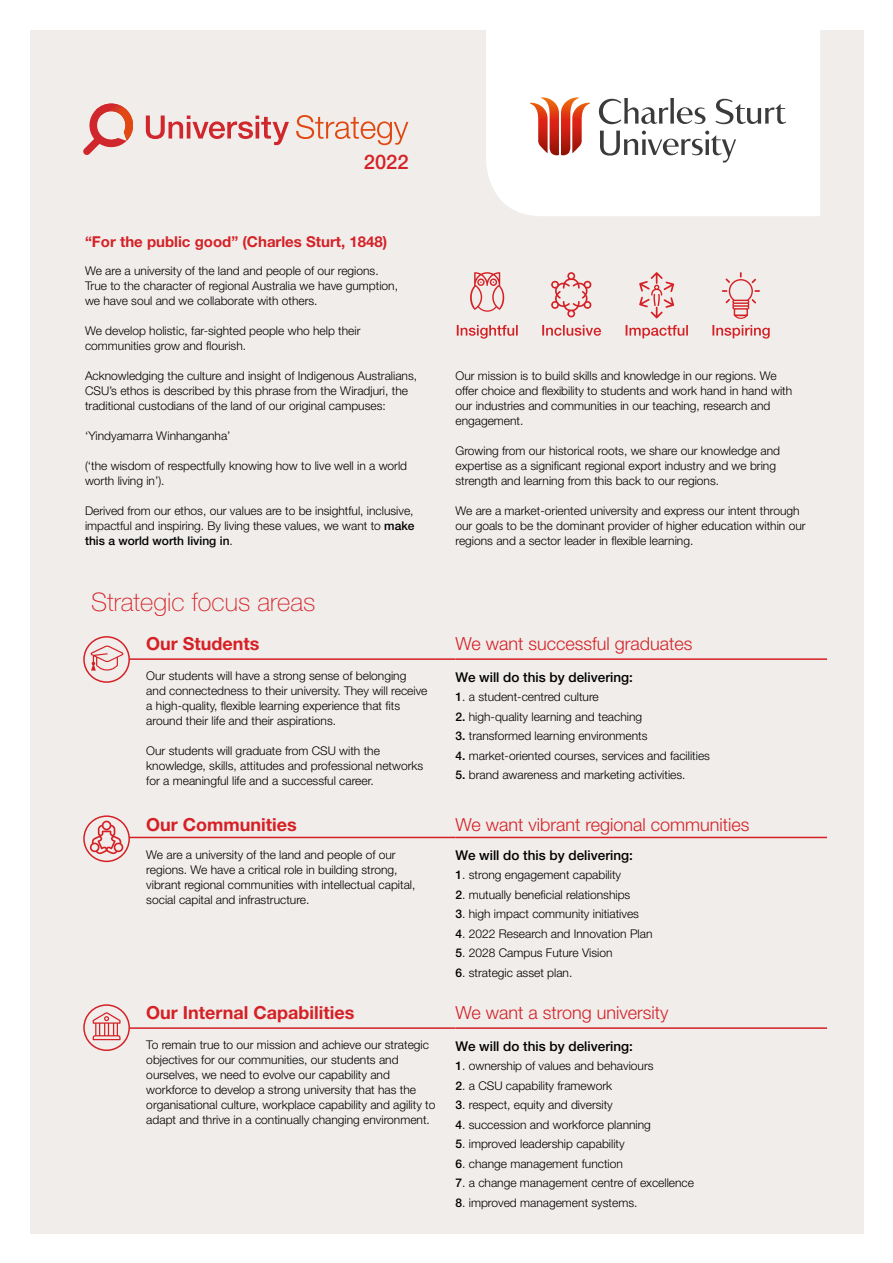
<style>
.page{position:relative;width:893px;height:1263px;background:#fff}
.page>*{position:absolute;margin:0;border:0;box-sizing:border-box;transform-origin:0 0}
.COVER_Heading_1{font:100 25.5px "Helvetica Neue LT Std";color:#d52126}
.COVER_Heading_1-2{font:500 20.1px "Helvetica Neue LT Std";color:#d52126}
.COVER_Subheading{font:300 18px "Helvetica Neue LT Std";color:#d52126}
.COVER_Subheading-2{font:700 18px "Helvetica Neue LT Std";color:#d52126}
.COVER_Subheading-3{font:700 15px "Helvetica Neue LT Std";color:#d52126}
.Body_text_space_afte{font:500 13.5px "Helvetica Neue LT Std";color:#000}
.Body_text_space_afte-2{font:300 12px/15px "Helvetica Neue LT Std";color:#000}
.s1{font-weight:500}
</style>
<div class="page">
<div style="left:30px;top:30px;width:833px;height:1203px;background:#f0edeb"></div>
<svg style="left:83px;top:103px;width:50px;height:52px"></svg>
<svg style="left:146px;top:116px;width:143px;height:29px"></svg>
<svg style="left:296px;top:115px;width:112px;height:30px"></svg>
<div style="left:486px;top:30px;width:334px;height:186px;background:#fff"></div>
<svg style="left:599px;top:98px;width:106px;height:26px;background:#cacaca"></svg>
<svg style="left:600px;top:131px;width:136px;height:32px;background:#d5d5d5"></svg>
<svg style="left:716px;top:99px;width:70px;height:25px;background:#c9c9c9"></svg>
<svg style="left:530px;top:97px;width:60px;height:58px;background:#e38e80"></svg>
<hr style="left:85px;top:658px;width:370px;height:2px;background:#d52126">
<hr style="left:455px;top:658px;width:372px;height:2px;background:#d52126">
<hr style="left:85px;top:837px;width:370px;height:1px;background:#d52126">
<hr style="left:455px;top:837px;width:372px;height:1px;background:#d52126">
<hr style="left:85px;top:1027px;width:370px;height:2px;background:#d52126">
<hr style="left:455px;top:1027px;width:372px;height:2px;background:#d52126">
<div style="left:84px;top:637px;width:45px;height:45px;background:#f0edeb;border-radius:50%"></div>
<div style="left:83px;top:636px;width:47px;height:47px;border:2px solid #d52126;border-radius:50%"></div>
<svg style="left:91px;top:645px;width:32px;height:25px"></svg>
<svg style="left:84px;top:816px;width:45px;height:45px"></svg>
<div style="left:83px;top:815px;width:47px;height:47px;border:2px solid #d52126;border-radius:50%"></div>
<svg style="left:89px;top:821px;width:35px;height:34px"></svg>
<svg style="left:84px;top:1005px;width:45px;height:45px"></svg>
<div style="left:83px;top:1004px;width:47px;height:47px;border:2px solid #d52126;border-radius:50%"></div>
<svg style="left:93px;top:1012px;width:28px;height:28px"></svg>
<svg style="left:457px;top:325px;width:61px;height:14px"></svg>
<svg style="left:470px;top:272px;width:34px;height:40px"></svg>
<svg style="left:626px;top:325px;width:62px;height:13px"></svg>
<svg style="left:639px;top:272px;width:35px;height:46px"></svg>
<svg style="left:542px;top:325px;width:59px;height:11px"></svg>
<svg style="left:551px;top:272px;width:41px;height:45px"></svg>
<svg style="left:722px;top:272px;width:38px;height:47px"></svg>
<svg style="left:712px;top:325px;width:58px;height:14px"></svg>
<p class="COVER_Heading_1-2" style="left:364px;top:150px;width:46px">2022</p>
<p class="COVER_Subheading-3" style="left:85px;top:232px;width:304px">“For the public good” (Charles Sturt, 1848)</p>
<p class="Body_text_space_afte-2" style="left:85px;top:263px;width:315px">We are a university of the land and people of our regions.<br>True to the character of regional Australia we have gumption, we have soul and we collaborate with others.</p>
<p class="Body_text_space_afte-2" style="left:85px;top:323px;width:277px">We develop holistic, far-sighted people who help their communities grow and flourish.</p>
<p class="Body_text_space_afte-2" style="left:85px;top:368px;width:334px">Acknowledging the culture and insight of Indigenous Australians,<br>CSU’s ethos is described by this phrase from the Wiradjuri, the traditional custodians of the land of our original campuses:</p>
<p class="Body_text_space_afte-2" style="left:85px;top:428px;width:147px">‘Yindyamarra Winhanganha’</p>
<p class="Body_text_space_afte-2" style="left:85px;top:458px;width:324px">(‘the wisdom of respectfully knowing how to live well in a world worth living in’).</p>
<p class="Body_text_space_afte-2" style="left:85px;top:502px;width:331px;text-align:justify">Derived from our ethos, our values are to be insightful, inclusive, impactful and inspiring. By living these values, we want to <span class="s1">make this a world worth living in</span>.</p>
<p class="Body_text_space_afte-2" style="left:455px;top:368px;width:338px">Our mission is to build skills and knowledge in our regions. We offer choice and flexibility to students and work hand in hand with our industries and communities in our teaching, research and engagement.</p>
<p class="Body_text_space_afte-2" style="left:455px;top:443px;width:326px">Growing from our historical roots, we share our knowledge and expertise as a significant regional export industry and we bring strength and learning from this back to our regions.</p>
<p class="Body_text_space_afte-2" style="left:455px;top:503px;width:352px">We are a market-oriented university and express our intent through our goals to be the dominant provider of higher education within our regions and a sector leader in flexible learning.</p>
<p class="COVER_Heading_1" style="left:91px;top:587px;width:226px">Strategic focus areas</p>
<p class="COVER_Subheading-2" style="left:146px;top:632px;width:115px">Our Students</p>
<p class="COVER_Subheading" style="left:455px;top:632px;width:239px">We want successful graduates</p>
<p class="Body_text_space_afte-2" style="left:146px;top:668px;width:283px">Our students will have a strong sense of belonging and connectedness to their university. They will receive a high-quality, flexible learning experience that fits around their life and their aspirations.</p>
<p class="Body_text_space_afte-2" style="left:146px;top:743px;width:278px">Our students will graduate from CSU with the knowledge, skills, attitudes and professional networks for a meaningful life and a successful career.</p>
<p class="Body_text_space_afte" style="left:455px;top:669px;width:179px">We will do this by delivering:</p>
<p class="Body_text_space_afte-2" style="left:455px;top:689px;width:145px"><span class="s1">1</span>. a student-centred culture</p>
<p class="Body_text_space_afte-2" style="left:455px;top:708px;width:188px"><span class="s1">2.</span> high-quality learning and teaching</p>
<p class="Body_text_space_afte-2" style="left:455px;top:728px;width:194px"><span class="s1">3.</span> transformed learning environments</p>
<p class="Body_text_space_afte-2" style="left:455px;top:747px;width:256px"><span class="s1">4.</span> market-oriented courses, services and facilities</p>
<p class="Body_text_space_afte-2" style="left:455px;top:767px;width:232px"><span class="s1">5.</span> brand awareness and marketing activities.</p>
<p class="COVER_Subheading-2" style="left:146px;top:814px;width:152px">Our Communities</p>
<p class="COVER_Subheading" style="left:455px;top:814px;width:296px">We want vibrant regional communities</p>
<p class="Body_text_space_afte-2" style="left:146px;top:847px;width:271px">We are a university of the land and people of our regions. We have a critical role in building strong, vibrant regional communities with intellectual capital, social capital and infrastructure.</p>
<p class="Body_text_space_afte" style="left:455px;top:847px;width:179px">We will do this by delivering:</p>
<p class="Body_text_space_afte-2" style="left:455px;top:867px;width:167px"><span class="s1">1</span>. strong engagement capability</p>
<p class="Body_text_space_afte-2" style="left:455px;top:887px;width:176px"><span class="s1">2</span>. mutually beneficial relationships</p>
<p class="Body_text_space_afte-2" style="left:455px;top:906px;width:185px"><span class="s1">3</span>. high impact community initiatives</p>
<p class="Body_text_space_afte-2" style="left:455px;top:926px;width:198px"><span class="s1">4</span>. 2022 Research and Innovation Plan</p>
<p class="Body_text_space_afte-2" style="left:455px;top:945px;width:159px"><span class="s1">5</span>. 2028 Campus Future Vision</p>
<p class="Body_text_space_afte-2" style="left:455px;top:965px;width:118px"><span class="s1">6</span>. strategic asset plan.</p>
<p class="COVER_Subheading-2" style="left:146px;top:1002px;width:210px">Our Internal Capabilities</p>
<p class="COVER_Subheading" style="left:455px;top:1002px;width:215px">We want a strong university</p>
<p class="Body_text_space_afte-2" style="left:146px;top:1037px;width:291px">To remain true to our mission and achieve our strategic objectives for our communities, our students and ourselves, we need to evolve our capability and workforce to develop a strong university that has the organisational culture, workplace capability and agility to adapt and thrive in a continually changing environment.</p>
<p class="Body_text_space_afte" style="left:455px;top:1038px;width:179px">We will do this by delivering:</p>
<p class="Body_text_space_afte-2" style="left:455px;top:1058px;width:200px"><span class="s1">1</span>. ownership of values and behaviours</p>
<p class="Body_text_space_afte-2" style="left:455px;top:1077px;width:158px"><span class="s1">2</span>. a CSU capability framework</p>
<p class="Body_text_space_afte-2" style="left:455px;top:1097px;width:159px"><span class="s1">3</span>. respect, equity and diversity</p>
<p class="Body_text_space_afte-2" style="left:455px;top:1116px;width:197px"><span class="s1">4</span>. succession and workforce planning</p>
<p class="Body_text_space_afte-2" style="left:455px;top:1136px;width:171px"><span class="s1">5</span>. improved leadership capability</p>
<p class="Body_text_space_afte-2" style="left:455px;top:1155px;width:169px"><span class="s1">6</span>. change management function</p>
<p class="Body_text_space_afte-2" style="left:455px;top:1175px;width:240px"><span class="s1">7</span>. a change management centre of excellence</p>
<p class="Body_text_space_afte-2" style="left:455px;top:1194px;width:184px"><span class="s1">8</span>. improved management systems.</p>
</div>
